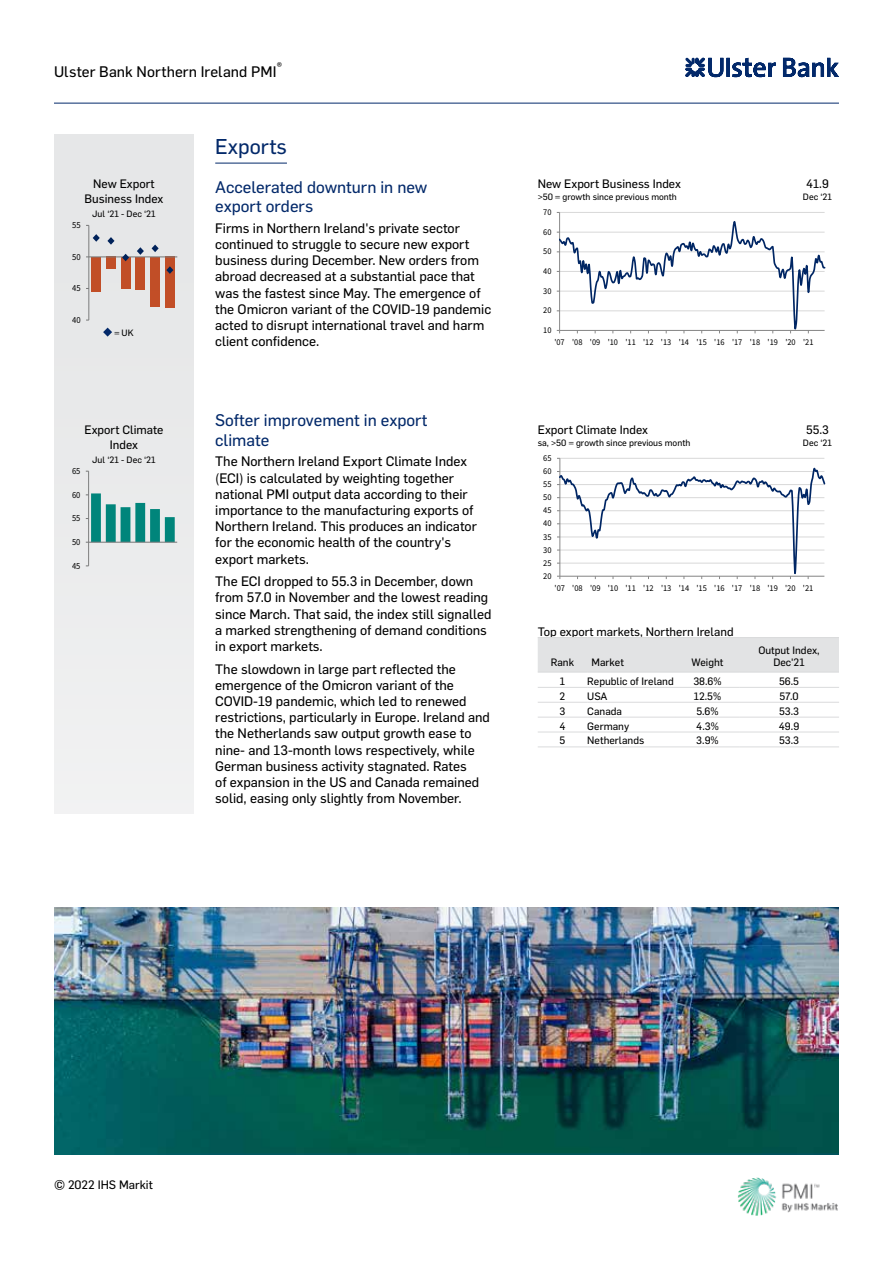
<style>
.page{position:relative;width:893px;height:1263px;background:#fff}
.page>*{position:absolute;margin:0;border:0;box-sizing:border-box;transform-origin:0 0}
.t1{font:21px "Flama Basic";color:#03296a}
.t2{font:16.5px/19.8px "Flama Basic";color:#03296a}
.t3{font:15px "Flama Basic";letter-spacing:.005em;color:#000}
.t4{font:13.5px/16.2px "Flama Basic";color:#000}
.t5{font:12px/14.4px "Flama Basic";color:#000;text-align:center}
.t6{font:10.5px/12.6px "Flama Basic";color:#000;text-align:center}
.t7{font:9.3px "Source Sans Pro";letter-spacing:.005em;color:#000;scale:.92 1}
.t8{font:9.3px "Source Sans Pro";letter-spacing:.005em;color:#000;scale:.93 1}
.t9{font:9px "Flama Basic";color:#000}
.t10{font:8.85px "Source Sans Pro";letter-spacing:-.005em;color:#000;scale:.96 1}
.t11{font:8.85px "Source Sans Pro";letter-spacing:-.005em;color:#000;scale:.95 1}
</style>
<div class="page">
<hr style="left:54px;top:103px;width:785px;height:1px;background:#03296a">
<img style="left:738px;top:1177px;width:100px;height:38px">
<hr style="left:54px;top:1154px;width:785px;height:1px;background:#03296a">
<svg style="left:685px;top:58px;width:154px;height:19px"></svg>
<div style="left:54px;top:134px;width:140px;height:680px;background:#e6e7e8"></div>
<img style="left:54px;top:908px;width:785px;height:246px">
<hr style="left:88px;top:471px;width:1px;height:95px;background:#868686">
<svg style="left:86px;top:493px;width:89px;height:50px"></svg>
<hr style="left:89px;top:542px;width:88px;height:1px;background:#868686">
<hr style="left:215px;top:163px;width:72px;height:1px;background:#03296a">
<hr style="left:560px;top:458px;width:264px;height:1px;background:#d9d9d9">
<hr style="left:560px;top:458px;width:1px;height:118px;background:#868686">
<svg style="left:557px;top:465px;width:268px;height:114px"></svg>
<hr style="left:538px;top:687px;width:49px;height:1px;background:#dadbdc">
<hr style="left:587px;top:687px;width:89px;height:1px;background:#dadbdc">
<hr style="left:676px;top:687px;width:63px;height:1px;background:#dadbdc">
<hr style="left:739px;top:687px;width:100px;height:1px;background:#dadbdc">
<hr style="left:538px;top:702px;width:49px;height:1px;background:#dadbdc">
<hr style="left:587px;top:702px;width:89px;height:1px;background:#dadbdc">
<hr style="left:676px;top:702px;width:63px;height:1px;background:#dadbdc">
<hr style="left:739px;top:702px;width:100px;height:1px;background:#dadbdc">
<hr style="left:538px;top:717px;width:49px;height:1px;background:#dadbdc">
<hr style="left:587px;top:717px;width:89px;height:1px;background:#dadbdc">
<hr style="left:676px;top:717px;width:63px;height:1px;background:#dadbdc">
<hr style="left:739px;top:717px;width:100px;height:1px;background:#dadbdc">
<hr style="left:538px;top:732px;width:49px;height:1px;background:#dadbdc">
<hr style="left:587px;top:732px;width:89px;height:1px;background:#dadbdc">
<hr style="left:676px;top:732px;width:63px;height:1px;background:#dadbdc">
<hr style="left:739px;top:732px;width:100px;height:1px;background:#dadbdc">
<hr style="left:538px;top:746px;width:49px;height:1px;background:#dadbdc">
<hr style="left:676px;top:746px;width:63px;height:1px;background:#dadbdc">
<hr style="left:739px;top:746px;width:100px;height:1px;background:#dadbdc">
<hr style="left:587px;top:746px;width:89px;height:1px;background:#dadbdc">
<div style="left:538px;top:638px;width:301px;height:34px;background:#e2e3e4"></div>
<hr style="left:538px;top:637px;width:49px;height:1px;background:#dadbdc">
<hr style="left:587px;top:637px;width:89px;height:1px;background:#dadbdc">
<hr style="left:676px;top:637px;width:63px;height:1px;background:#dadbdc">
<hr style="left:739px;top:637px;width:100px;height:1px;background:#dadbdc">
<hr style="left:538px;top:672px;width:49px;height:1px;background:#dadbdc">
<hr style="left:587px;top:672px;width:89px;height:1px;background:#dadbdc">
<hr style="left:676px;top:672px;width:63px;height:1px;background:#dadbdc">
<hr style="left:739px;top:672px;width:100px;height:1px;background:#dadbdc">
<hr style="left:560px;top:212px;width:265px;height:1px;background:#d9d9d9">
<hr style="left:559px;top:212px;width:1px;height:118px;background:#868686">
<svg style="left:557px;top:219px;width:268px;height:114px"></svg>
<div style="left:91px;top:257px;width:10px;height:35px;background:#c14e27"></div>
<div style="left:106px;top:257px;width:10px;height:12px;background:#c14e27"></div>
<div style="left:121px;top:257px;width:10px;height:31px;background:#c14e27"></div>
<div style="left:135px;top:257px;width:10px;height:32px;background:#c14e27"></div>
<div style="left:150px;top:257px;width:10px;height:49px;background:#c14e27"></div>
<div style="left:165px;top:257px;width:10px;height:51px;background:#c14e27"></div>
<hr style="left:89px;top:225px;width:1px;height:95px;background:#868686">
<hr style="left:89px;top:257px;width:88px;height:1px;background:#868686">
<svg style="left:93px;top:234px;width:7px;height:8px"></svg>
<svg style="left:107px;top:237px;width:8px;height:8px"></svg>
<svg style="left:122px;top:254px;width:7px;height:7px"></svg>
<svg style="left:137px;top:247px;width:7px;height:8px"></svg>
<svg style="left:152px;top:245px;width:7px;height:7px"></svg>
<svg style="left:166px;top:266px;width:7px;height:8px"></svg>
<svg style="left:103px;top:328px;width:9px;height:9px"></svg>
<p class="t6" style="left:277px;top:59px;width:7px">®</p>
<p class="t3" style="left:54px;top:61px;width:224px">Ulster Bank Northern Ireland PMI</p>
<p class="t5" style="left:85px;top:176px;width:80px">New Export<br>Business Index</p>
<p class="t8" style="left:72px;top:219px;width:11px">55</p>
<p class="t8" style="left:72px;top:251px;width:11px">50</p>
<p class="t8" style="left:72px;top:282px;width:11px">45</p>
<p class="t8" style="left:72px;top:314px;width:11px">40</p>
<p class="t9" style="left:92px;top:208px;width:65px">Jul ‘21 - Dec ‘21</p>
<p class="t9" style="left:114px;top:327px;width:21px">= UK</p>
<p class="t5" style="left:84px;top:422px;width:81px">Export Climate<br>Index</p>
<p class="t7" style="left:72px;top:465px;width:11px">65</p>
<p class="t7" style="left:72px;top:489px;width:11px">60</p>
<p class="t7" style="left:72px;top:512px;width:11px">55</p>
<p class="t7" style="left:72px;top:536px;width:11px">50</p>
<p class="t7" style="left:72px;top:560px;width:11px">45</p>
<p class="t9" style="left:92px;top:454px;width:65px">Jul ‘21 - Dec ‘21</p>
<h1 class="t1" style="left:215px;top:132px;width:73px">Exports</h1>
<p class="t2" style="left:215px;top:176px;width:214px">Accelerated downturn in new export orders</p>
<p class="t4" style="left:215px;top:219px;width:277px">Firms in Northern Ireland's private sector continued to struggle to secure new export business during December. New orders from abroad decreased at a substantial pace that was the fastest since May. The emergence of the Omicron variant of the COVID-19 pandemic acted to disrupt international travel and harm client confidence.</p>
<p class="t2" style="left:215px;top:409px;width:214px">Softer improvement in export climate</p>
<p class="t4" style="left:215px;top:453px;width:263px">The Northern Ireland Export Climate Index (ECI) is calculated by weighting together national PMI output data according to their importance to the manufacturing exports of Northern Ireland. This produces an indicator for the economic health of the country's export markets.</p>
<p class="t4" style="left:215px;top:572px;width:278px">The ECI dropped to 55.3 in December, down from 57.0 in November and the lowest reading since March. That said, the index still signalled a marked strengthening of demand conditions in export markets.</p>
<p class="t4" style="left:215px;top:660px;width:276px">The slowdown in large part reflected the emergence of the Omicron variant of the COVID-19 pandemic, which led to renewed restrictions, particularly in Europe. Ireland and the Netherlands saw output growth ease to nine- and 13-month lows respectively, while German business activity stagnated. Rates<br>of expansion in the US and Canada remained solid, easing only slightly from November.</p>
<p class="t5" style="left:806px;top:176px;width:24px">41.9</p>
<p class="t5" style="left:538px;top:176px;width:145px">New Export Business Index</p>
<p class="t9" style="left:538px;top:191px;width:141px">&gt;50 = growth since previous month</p>
<p class="t9" style="left:803px;top:191px;width:31px">Dec ‘21</p>
<p class="t11" style="left:543px;top:207px;width:10px">70</p>
<p class="t11" style="left:543px;top:226px;width:10px">60</p>
<p class="t11" style="left:543px;top:246px;width:10px">50</p>
<p class="t11" style="left:543px;top:266px;width:10px">40</p>
<p class="t11" style="left:543px;top:285px;width:10px">30</p>
<p class="t11" style="left:543px;top:305px;width:10px">20</p>
<p class="t11" style="left:543px;top:325px;width:10px">10</p>
<p class="t11" style="left:554px;top:336px;width:274px">'07 '08 '09 '10 '11 '12 '13 '14 '15 '16 '17 '18 '19 '20 '21</p>
<p class="t5" style="left:538px;top:422px;width:112px">Export Climate Index</p>
<p class="t9" style="left:538px;top:437px;width:154px">sa, &gt;50 = growth since previous month</p>
<p class="t10" style="left:543px;top:452px;width:10px">65</p>
<p class="t10" style="left:543px;top:466px;width:10px">60</p>
<p class="t10" style="left:543px;top:479px;width:10px">55</p>
<p class="t10" style="left:543px;top:492px;width:10px">50</p>
<p class="t10" style="left:543px;top:505px;width:10px">45</p>
<p class="t10" style="left:543px;top:518px;width:10px">40</p>
<p class="t10" style="left:543px;top:531px;width:10px">35</p>
<p class="t10" style="left:543px;top:544px;width:10px">30</p>
<p class="t10" style="left:543px;top:557px;width:10px">25</p>
<p class="t10" style="left:543px;top:570px;width:10px">20</p>
<p class="t5" style="left:806px;top:422px;width:24px">55.3</p>
<p class="t9" style="left:803px;top:437px;width:31px">Dec ‘21</p>
<p class="t10" style="left:555px;top:582px;width:271px">'07 '08 '09 '10 '11 '12 '13 '14 '15 '16 '17 '18 '19 '20 '21</p>
<p class="t5" style="left:538px;top:624px;width:197px">Top export markets, Northern Ireland</p>
<p class="t6" style="left:551px;top:655px;width:25px">Rank</p>
<p class="t6" style="left:592px;top:655px;width:34px">Market</p>
<p class="t6" style="left:692px;top:655px;width:33px">Weight</p>
<p class="t6" style="left:758px;top:643px;width:63px">Output Index,<br>Dec'21</p>
<p class="t6" style="left:560px;top:674px;width:7px">1</p>
<p class="t6" style="left:587px;top:674px;width:88px">Republic of Ireland</p>
<p class="t6" style="left:693px;top:674px;width:30px">38.6%</p>
<p class="t6" style="left:779px;top:674px;width:22px">56.5</p>
<p class="t6" style="left:560px;top:689px;width:7px">2</p>
<p class="t6" style="left:587px;top:689px;width:22px">USA</p>
<p class="t6" style="left:694px;top:689px;width:29px">12.5%</p>
<p class="t6" style="left:779px;top:689px;width:21px">57.0</p>
<p class="t6" style="left:560px;top:704px;width:7px">3</p>
<p class="t6" style="left:587px;top:704px;width:36px">Canada</p>
<p class="t6" style="left:696px;top:704px;width:24px">5.6%</p>
<p class="t6" style="left:779px;top:704px;width:22px">53.3</p>
<p class="t6" style="left:559px;top:719px;width:8px">4</p>
<p class="t6" style="left:587px;top:719px;width:43px">Germany</p>
<p class="t6" style="left:696px;top:719px;width:24px">4.3%</p>
<p class="t6" style="left:779px;top:719px;width:22px">49.9</p>
<p class="t6" style="left:560px;top:734px;width:7px">5</p>
<p class="t6" style="left:587px;top:734px;width:59px">Netherlands</p>
<p class="t6" style="left:696px;top:734px;width:24px">3.9%</p>
<p class="t6" style="left:779px;top:734px;width:22px">53.3</p>
<p class="t5" style="left:54px;top:1176px;width:100px">© 2022 IHS Markit</p>
</div>
